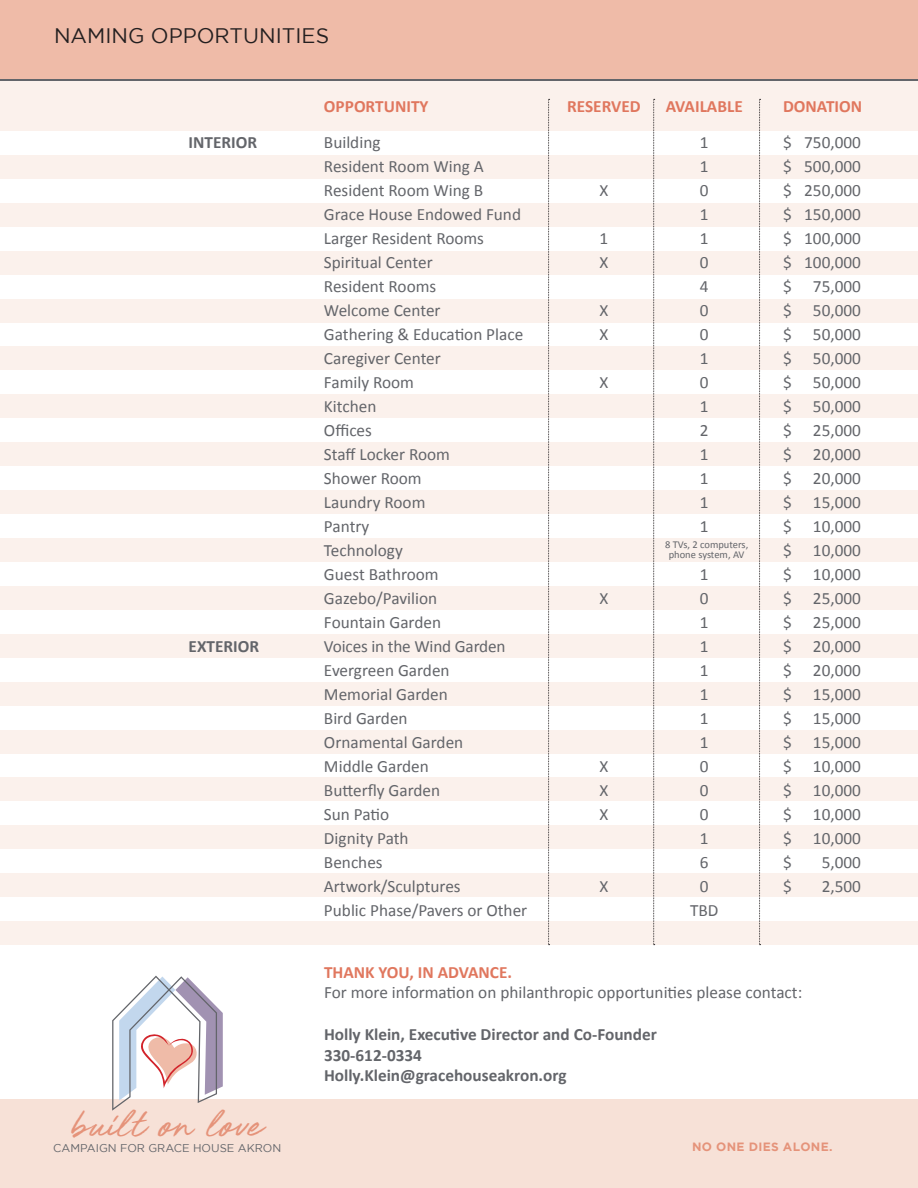
<style>
.page{position:relative;width:918px;height:1188px;background:#fff}
.page>*{position:absolute;margin:0;border:0;box-sizing:border-box;transform-origin:0 0}
.t1{font:40.95px "Mighty River";color:#e5937a}
.t2{font:21px "Gotham";color:#231f20}
.t3{font:17.25px/24px "Calibri";color:#63656a;text-align:justify}
.t4{font:700 17.25px/20.7px "Calibri";color:#63656a}
.t5{font:700 17.25px "Calibri";color:#e0775e}
.t6{font:700 12px "Gotham";letter-spacing:.025em;color:#e5937a}
.t7{font:11.25px "Gotham";color:#63656a}
.t8{font:10.5px/10.5px "Calibri";color:#63656a;text-align:center}
</style>
<div class="page">
<div style="left:0;top:155px;width:918px;height:24px;background:#fbf1ec"></div>
<div style="left:0;top:203px;width:918px;height:24px;background:#fbf1ec"></div>
<div style="left:0;top:251px;width:918px;height:24px;background:#fbf1ec"></div>
<div style="left:0;top:299px;width:918px;height:24px;background:#fbf1ec"></div>
<div style="left:0;top:346px;width:918px;height:24px;background:#fbf1ec"></div>
<div style="left:0;top:394px;width:918px;height:24px;background:#fbf1ec"></div>
<div style="left:0;top:442px;width:918px;height:24px;background:#fbf1ec"></div>
<div style="left:0;top:490px;width:918px;height:24px;background:#fbf1ec"></div>
<div style="left:0;top:538px;width:918px;height:24px;background:#fbf1ec"></div>
<div style="left:0;top:586px;width:918px;height:24px;background:#fbf1ec"></div>
<div style="left:0;top:634px;width:918px;height:24px;background:#fbf1ec"></div>
<div style="left:0;top:682px;width:918px;height:24px;background:#fbf1ec"></div>
<div style="left:0;top:730px;width:918px;height:23px;background:#fbf1ec"></div>
<div style="left:0;top:777px;width:918px;height:24px;background:#fbf1ec"></div>
<div style="left:0;top:825px;width:918px;height:24px;background:#fbf1ec"></div>
<div style="left:0;top:873px;width:918px;height:24px;background:#fbf1ec"></div>
<div style="left:0;top:921px;width:918px;height:24px;background:#fbf1ec"></div>
<div style="left:0;top:79px;width:918px;height:51px;background:#fbf1ec"></div>
<div style="left:0;top:0;width:918px;height:81px;background:#efbba8"></div>
<hr style="left:0;top:79px;width:918px;height:2px;background:#63656a">
<div style="left:0;top:1100px;width:918px;height:88px;background:#f7e1d7"></div>
<svg style="left:653px;top:99px;width:2px;height:846px"></svg>
<svg style="left:548px;top:99px;width:2px;height:846px"></svg>
<svg style="left:759px;top:99px;width:2px;height:846px"></svg>
<svg style="left:112px;top:976px;width:111px;height:135px"></svg>
<p class="t2" style="left:54px;top:23px;width:277px">NAMING OPPORTUNITIES</p>
<p class="t4" style="left:189px;top:132px;width:70px">INTERIOR</p>
<p class="t4" style="left:189px;top:636px;width:72px">EXTERIOR</p>
<p class="t5" style="left:324px;top:95px;width:106px">OPPORTUNITY</p>
<p class="t3" style="left:324px;top:130px;width:205px;text-align:left">Building<br>Resident Room Wing A<br>Resident Room Wing B<br>Grace House Endowed Fund<br>Larger Resident Rooms<br>Spiritual Center<br>Resident Rooms<br>Welcome Center<br>Gathering &amp; Education Place<br>Caregiver Center<br>Family Room<br>Kitchen<br>Offices<br>Staff Locker Room<br>Shower Room<br>Laundry Room<br>Pantry<br>Technology<br>Guest Bathroom<br>Gazebo/Pavilion<br>Fountain Garden<br>Voices in the Wind Garden<br>Evergreen Garden<br>Memorial Garden<br>Bird Garden<br>Ornamental Garden<br>Middle Garden<br>Butterfly Garden<br>Sun Patio<br>Dignity Path<br>Benches<br>Artwork/Sculptures<br>Public Phase/Pavers or Other</p>
<p class="t5" style="left:567px;top:95px;width:75px">RESERVED</p>
<p class="t3" style="left:599px;top:178px;width:10px">X</p>
<p class="t3" style="left:599px;top:226px;width:10px">1<br>X</p>
<p class="t3" style="left:599px;top:298px;width:10px">X<br>X</p>
<p class="t3" style="left:599px;top:370px;width:10px">X</p>
<p class="t3" style="left:599px;top:586px;width:10px">X</p>
<p class="t3" style="left:599px;top:754px;width:10px">X X X</p>
<p class="t3" style="left:599px;top:874px;width:10px">X</p>
<p class="t5" style="left:666px;top:95px;width:79px">AVAILABLE</p>
<p class="t3" style="left:700px;top:130px;width:10px">1<br>1<br>0<br>1<br>1<br>0<br>4<br>0<br>0<br>1<br>0<br>1<br>2<br>1<br>1<br>1<br>1</p>
<p class="t3" style="left:690px;top:562px;width:30px;text-align:center">1<br>0<br>1<br>1<br>1<br>1<br>1<br>1<br>0<br>0<br>0<br>1<br>6<br>0<br>TBD</p>
<p class="t8" style="left:665px;top:539px;width:85px">8 TVs, 2 computers, phone system, AV</p>
<p class="t5" style="left:783px;top:95px;width:81px">DONATION</p>
<p class="t3" style="left:783px;top:130px;width:80px">$ 750,000 $ 500,000 $ 250,000 $ 150,000 $ 100,000 $ 100,000 $ 75,000 $ 50,000 $ 50,000 $ 50,000 $ 50,000 $ 50,000 $ 25,000 $ 20,000 $ 20,000 $ 15,000 $ 10,000 $ 10,000 $ 10,000 $ 25,000 $ 25,000 $ 20,000 $ 20,000 $ 15,000 $ 15,000 $ 15,000 $ 10,000 $ 10,000 $ 10,000 $ 10,000 $</p>
<p class="t3" style="left:822px;top:850px;width:41px">5,000</p>
<p class="t3" style="left:783px;top:874px;width:10px">$</p>
<p class="t3" style="left:822px;top:874px;width:41px">2,500</p>
<h1 class="t1" style="left:72px;top:1098px;width:193px">built on love</h1>
<p class="t7" style="left:53px;top:1142px;width:230px">CAMPAIGN FOR GRACE HOUSE AKRON</p>
<p class="t5" style="left:324px;top:961px;width:190px">THANK YOU, IN ADVANCE.</p>
<p class="t3" style="left:324px;top:981px;width:480px">For more information on philanthropic opportunities please contact:</p>
<p class="t4" style="left:324px;top:1024px;width:334px">Holly Klein, Executive Director and Co-Founder<br>330-612-0334<br>Holly.Klein@gracehouseakron.org</p>
<p class="t6" style="left:692px;top:1140px;width:142px">NO ONE DIES ALONE.</p>
</div>
